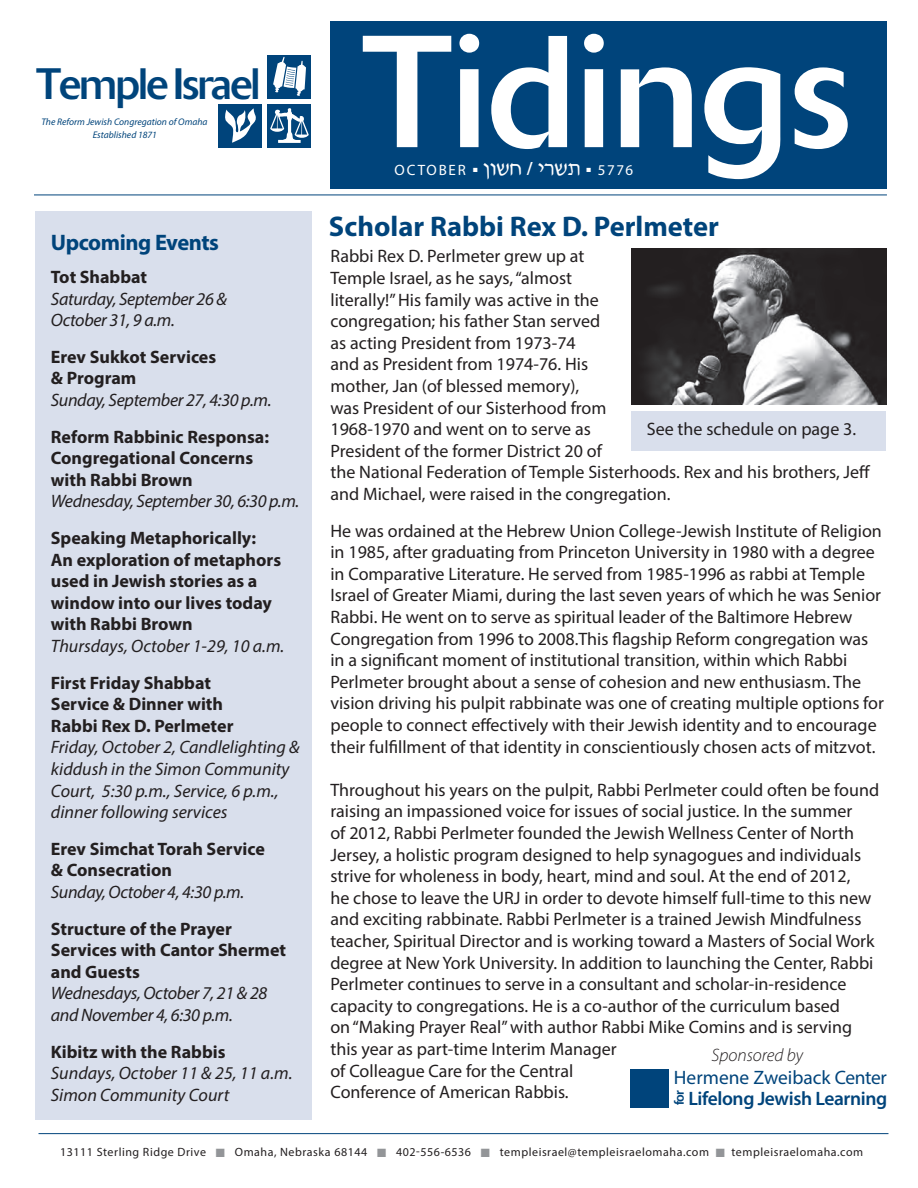
<style>
.page{position:relative;width:918px;height:1188px;background:#fff}
.page>*{position:absolute;margin:0;border:0;box-sizing:border-box;transform-origin:0 0}
.t1{font:157.5px "Delta";color:#fff}
.t2{font:43.5px "Delta";letter-spacing:-.04em;color:#00447b}
.t3{font:700 28.5px "Myriad Pro";color:#00447b}
.t4{font:700 22.5px "Myriad Pro";letter-spacing:-.02em;color:#00447b}
.t5{font:22.5px "Davka David";color:#fff}
.t6{font:600 19.5px "Myriad Pro";letter-spacing:-.02em;color:#00447b}
.t7{font:19.5px "Myriad Pro";color:#00447b}
.t8{font:18px/21.6px "Myriad Pro";color:#231f20}
.t9{font:700 18px/21.6px "Myriad Pro";color:#231f20}
.t10{font:italic 18px/21.6px "Myriad Pro";letter-spacing:-.005em;color:#231f20}
.t11{font:italic 300 18px "Myriad Pro";color:#231f20}
.t12{font:15px "Myriad Pro";letter-spacing:.1em;color:#fff}
.t13{font:600 13.5px "Myriad Pro";color:#00447b}
.t14{font:12px "Myriad Pro";letter-spacing:.045em;color:#231f20}
.t15{font:italic 9.6px/12.6px "Myriad Pro";color:#00447b;text-align:center}
.s1{color:#939598}
</style>
<div class="page">
<div style="left:36px;top:211px;width:276px;height:909px;background:#d9dfec"></div>
<div style="left:631px;top:411px;width:254px;height:40px;background:#d9dfec"></div>
<div style="left:268px;top:55px;width:43px;height:44px;background:#00447b"></div>
<svg style="left:273px;top:57px;width:33px;height:39px"></svg>
<div style="left:268px;top:104px;width:43px;height:44px;background:#00447b"></div>
<svg style="left:270px;top:108px;width:39px;height:35px"></svg>
<div style="left:218px;top:104px;width:44px;height:44px;background:#00447b"></div>
<svg style="left:225px;top:108px;width:31px;height:35px"></svg>
<div style="left:330px;top:21px;width:557px;height:168px;background:#00447b"></div>
<hr style="left:34px;top:195px;width:853px;height:1px;background:#00447b">
<hr style="left:39px;top:1133px;width:849px;height:1px;background:#00447b">
<img style="left:631px;top:249px;width:256px;height:156px">
<div style="left:630px;top:1069px;width:39px;height:39px;background:#00447b"></div>
<h2 class="t2" style="left:36px;top:58px;width:225px">Temple Israel</h2>
<p class="t15" style="left:41px;top:115px;width:168px">The Reform Jewish Congregation of Omaha<br>Established 1871</p>
<p class="t4" style="left:51px;top:228px;width:170px">Upcoming Events</p>
<p class="t9" style="left:51px;top:266px;width:98px">Tot Shabbat</p>
<p class="t10" style="left:51px;top:287px;width:178px">Saturday, September 26 &amp;<br>October 31, 9 a.m.</p>
<p class="t9" style="left:51px;top:345px;width:167px">Erev Sukkot Services &amp; Program</p>
<p class="t10" style="left:51px;top:389px;width:222px">Sunday, September 27, 4:30 p.m.</p>
<p class="t9" style="left:51px;top:425px;width:220px">Reform Rabbinic Responsa:<br>Congregational Concerns with Rabbi Brown</p>
<p class="t10" style="left:51px;top:490px;width:250px">Wednesday, September 30, 6:30 p.m.</p>
<p class="t9" style="left:51px;top:527px;width:232px">Speaking Metaphorically:<br>An exploration of metaphors used in Jewish stories as a window into our lives today with Rabbi Brown</p>
<p class="t10" style="left:51px;top:635px;width:235px">Thursdays, October 1-29, 10 a.m.</p>
<p class="t9" style="left:51px;top:671px;width:184px">First Friday Shabbat<br>Service &amp; Dinner with<br>Rabbi Rex D. Perlmeter</p>
<p class="t10" style="left:51px;top:736px;width:251px">Friday, October 2, Candlelighting &amp; kiddush in the Simon Community<br>Court, 5:30 p.m., Service, 6 p.m., dinner following services</p>
<p class="t9" style="left:51px;top:837px;width:216px">Erev Simchat Torah Service &amp; Consecration</p>
<p class="t10" style="left:51px;top:881px;width:195px">Sunday, October 4, 4:30 p.m.</p>
<p class="t9" style="left:51px;top:917px;width:237px">Structure of the Prayer<br>Services with Cantor Shermet and Guests</p>
<p class="t10" style="left:51px;top:982px;width:218px">Wednesdays, October 7, 21 &amp; 28 and November 4, 6:30 p.m.</p>
<p class="t9" style="left:51px;top:1040px;width:176px">Kibitz with the Rabbis</p>
<p class="t10" style="left:51px;top:1062px;width:243px">Sundays, October 11 &amp; 25, 11 a.m.<br>Simon Community Court</p>
<h1 class="t1" style="left:363px;top:0;width:490px">Tidings</h1>
<p class="t12" style="left:395px;top:160px;width:16px">Octob</p>
<p class="t12" style="left:449px;top:160px;width:16px">er</p>
<p class="t5" style="left:473px;top:156px;width:108px">■ oeyg / ixyz</p>
<p class="t12" style="left:586px;top:160px;width:48px">■ 5776</p>
<h3 class="t3" style="left:329px;top:208px;width:392px">Scholar Rabbi Rex D. Perlmeter</h3>
<p class="t8" style="left:330px;top:245px;width:541px">Rabbi Rex D. Perlmeter grew up at<br>Temple Israel, as he says, “almost<br>literally!” His family was active in the<br>congregation; his father Stan served<br>as acting President from 1973-74<br>and as President from 1974-76. His<br>mother, Jan (of blessed memory),<br>was President of our Sisterhood from<br>1968-1970 and went on to serve as<br>President of the former District 20 of<br>the National Federation of Temple Sisterhoods. Rex and his brothers, Jeff and Michael, were raised in the congregation.</p>
<p class="t8" style="left:330px;top:520px;width:555px">He was ordained at the Hebrew Union College-Jewish Institute of Religion in 1985, after graduating from Princeton University in 1980 with a degree in Comparative Literature. He served from 1985-1996 as rabbi at Temple Israel of Greater Miami, during the last seven years of which he was Senior Rabbi. He went on to serve as spiritual leader of the Baltimore Hebrew Congregation from 1996 to 2008.This flagship Reform congregation was in a significant moment of institutional transition, within which Rabbi Perlmeter brought about a sense of cohesion and new enthusiasm. The vision driving his pulpit rabbinate was one of creating multiple options for people to connect effectively with their Jewish identity and to encourage their fulfillment of that identity in conscientiously chosen acts of mitzvot.</p>
<p class="t8" style="left:330px;top:779px;width:550px">Throughout his years on the pulpit, Rabbi Perlmeter could often be found raising an impassioned voice for issues of social justice. In the summer<br>of 2012, Rabbi Perlmeter founded the Jewish Wellness Center of North Jersey, a holistic program designed to help synagogues and individuals strive for wholeness in body, heart, mind and soul. At the end of 2012,<br>he chose to leave the URJ in order to devote himself full-time to this new and exciting rabbinate. Rabbi Perlmeter is a trained Jewish Mindfulness teacher, Spiritual Director and is working toward a Masters of Social Work degree at New York University. In addition to launching the Center, Rabbi Perlmeter continues to serve in a consultant and scholar-in-residence capacity to congregations. He is a co-author of the curriculum based<br>on “Making Prayer Real” with author Rabbi Mike Comins and is serving this year as part-time Interim Manager<br>of Colleague Care for the Central<br>Conference of American Rabbis.</p>
<p class="t8" style="left:647px;top:418px;width:211px">See the schedule on page 3.</p>
<p class="t11" style="left:711px;top:1044px;width:93px">Sponsored by</p>
<p class="t7" style="left:674px;top:1066px;width:214px">Hermene Zweiback Center</p>
<p class="t13" style="left:671px;top:1105px;width:17px;rotate:-90deg">for</p>
<p class="t6" style="left:688px;top:1086px;width:200px">Lifelong Jewish Learning</p>
<p class="t14" style="left:60px;top:1144px;width:805px">13111 Sterling Ridge Drive <span class="s1">■</span> Omaha, Nebraska 68144 <span class="s1">■</span> 402-556-6536 <span class="s1">■</span> templeisrael@templeisraelomaha.com <span class="s1">■</span> templeisraelomaha.com</p>
</div>
